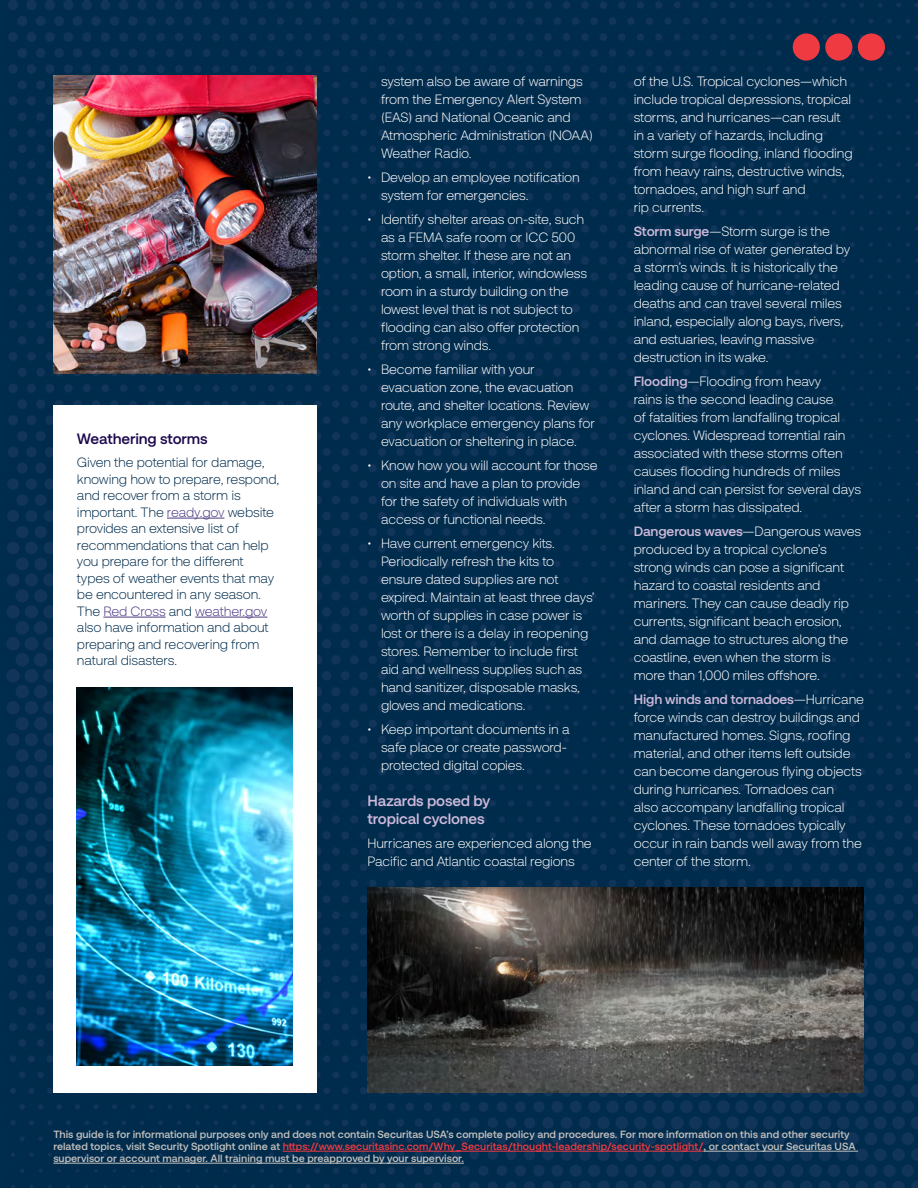
<style>
.page{position:relative;width:918px;height:1188px;background:#fff}
.page>*{position:absolute;margin:0;border:0;box-sizing:border-box;transform-origin:0 0}
.t1{font:700 15px/18px "Securitas Pro";letter-spacing:-.01em;color:#cebada}
.t2{font:700 15px "Securitas Pro";letter-spacing:-.01em;color:#1e094f}
.t3{font:300 13.5px/18px "Securitas Pro";letter-spacing:-.01em;color:#fff}
.t4{font:300 13.5px/16.5px "Securitas Pro";letter-spacing:-.01em;color:#002c4d}
.t5{font:700 10.5px/12px "Securitas Pro";color:#c3c0bd}
.s1{color:#4f3a85}
.s2{font-weight:700;color:#cebada}
.s3{color:#ef3a42}
</style>
<div class="page">
<img style="left:6px;top:1px;width:912px;height:1187px">
<hr style="left:283px;top:1151px;width:421px;height:1px;background:#ef3a42">
<hr style="left:704px;top:1151px;width:154px;height:1px;background:#c3c0bd">
<hr style="left:53px;top:1163px;width:411px;height:1px;background:#c3c0bd">
<div style="left:858px;top:33px;width:27px;height:28px;background:#ef3a42;border-radius:50%"></div>
<div style="left:825px;top:33px;width:27px;height:28px;background:#ef3a42;border-radius:50%"></div>
<div style="left:793px;top:33px;width:27px;height:28px;background:#ef3a42;border-radius:50%"></div>
<img style="left:53px;top:76px;width:264px;height:298px">
<img style="left:368px;top:887px;width:496px;height:205px">
<div style="left:53px;top:405px;width:264px;height:687px;background:#fff"></div>
<hr style="left:167px;top:518px;width:57px;height:1px;background:#4f3a85">
<hr style="left:103px;top:617px;width:63px;height:1px;background:#4f3a85">
<hr style="left:195px;top:617px;width:72px;height:1px;background:#4f3a85">
<img style="left:77px;top:688px;width:216px;height:377px">
<p class="t2" style="left:77px;top:429px;width:132px">Weathering storms</p>
<p class="t4" style="left:77px;top:454px;width:204px">Given the potential for damage, knowing how to prepare, respond, and recover from a storm is important. The <span class="s1">ready.gov</span> website provides an extensive list of recommendations that can help you prepare for the different types of weather events that may be encountered in any season.<br>The <span class="s1">Red Cross</span> and <span class="s1">weather.gov </span>also have information and about preparing and recovering from natural disasters.</p>
<p class="t3" style="left:381px;top:72px;width:213px">system also be aware of warnings from the Emergency Alert System (EAS) and National Oceanic and<br>Atmospheric Administration (NOAA)<br>Weather Radio.</p>
<p class="t3" style="left:381px;top:168px;width:200px;text-indent:-14px">• Develop an employee notification system for emergencies.</p>
<p class="t3" style="left:381px;top:210px;width:208px;text-indent:-14px">• Identify shelter areas on-site, such as a FEMA safe room or ICC 500 storm shelter. If these are not an option, a small, interior, windowless room in a sturdy building on the lowest level that is not subject to flooding can also offer protection from strong winds.</p>
<p class="t3" style="left:381px;top:360px;width:215px;text-indent:-14px">• Become familiar with your evacuation zone, the evacuation route, and shelter locations. Review any workplace emergency plans for evacuation or sheltering in place.</p>
<p class="t3" style="left:381px;top:456px;width:218px;text-indent:-14px">• Know how you will account for those on site and have a plan to provide for the safety of individuals with access or functional needs.</p>
<p class="t3" style="left:381px;top:534px;width:215px;text-indent:-14px">• Have current emergency kits.<br>Periodically refresh the kits to ensure dated supplies are not expired. Maintain at least three days’ worth of supplies in case power is lost or there is a delay in reopening stores. Remember to include first aid and wellness supplies such as hand sanitizer, disposable masks, gloves and medications.</p>
<p class="t3" style="left:381px;top:720px;width:190px;text-indent:-14px">• Keep important documents in a safe place or create password&shy;protected digital copies.</p>
<p class="t1" style="left:368px;top:792px;width:124px">Hazards posed by tropical cyclones</p>
<p class="t3" style="left:368px;top:834px;width:226px">Hurricanes are experienced along the<br>Pacific and Atlantic coastal regions</p>
<p class="t3" style="left:634px;top:72px;width:220px">of the U.S. Tropical cyclones—which include tropical depressions, tropical storms, and hurricanes—can result in a variety of hazards, including storm surge flooding, inland flooding from heavy rains, destructive winds, tornadoes, and high surf and<br>rip currents.</p>
<p class="t3" style="left:634px;top:222px;width:218px"><span class="s2">Storm surge</span>—Storm surge is the abnormal rise of water generated by a storm’s winds. It is historically the leading cause of hurricane-related deaths and can travel several miles inland, especially along bays, rivers, and estuaries, leaving massive destruction in its wake.</p>
<p class="t3" style="left:634px;top:372px;width:229px"><span class="s2">Flooding</span>—Flooding from heavy<br>rains is the second leading cause<br>of fatalities from landfalling tropical cyclones. Widespread torrential rain associated with these storms often causes flooding hundreds of miles inland and can persist for several days after a storm has dissipated.</p>
<p class="t3" style="left:634px;top:522px;width:229px"><span class="s2">Dangerous waves</span>—Dangerous waves produced by a tropical cyclone’s strong winds can pose a significant hazard to coastal residents and mariners. They can cause deadly rip currents, significant beach erosion, and damage to structures along the coastline, even when the storm is more than 1,000 miles offshore.</p>
<p class="t3" style="left:634px;top:690px;width:232px"><span class="s2">High winds and tornadoes</span>—Hurricane force winds can destroy buildings and manufactured homes. Signs, roofing material, and other items left outside can become dangerous flying objects during hurricanes. Tornadoes can<br>also accompany landfalling tropical cyclones. These tornadoes typically occur in rain bands well away from the center of the storm.</p>
<p class="t5" style="left:53px;top:1128px;width:804px">This guide is for informational purposes only and does not contain Securitas USA’s complete policy and procedures. For more information on this and other security related topics, visit Security Spotlight online at <span class="s3">https://www.securitasinc.com/Why_Securitas/thought-leadership/security-spotlight/</span>, or contact your Securitas USA supervisor or account manager. All training must be preapproved by your supervisor.</p>
</div>
